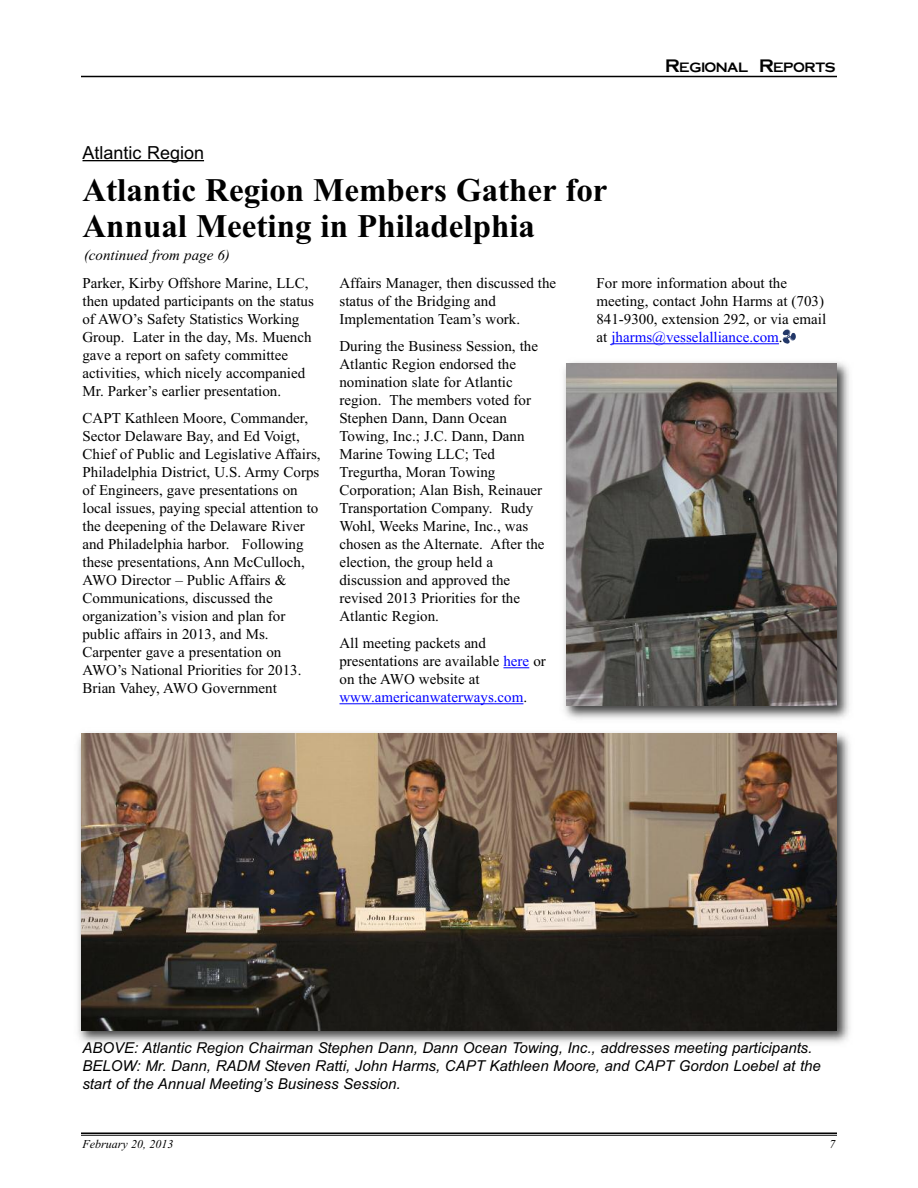
<style>
.page{position:relative;width:918px;height:1188px;background:#fff}
.page>*{position:absolute;margin:0;border:0;box-sizing:border-box;transform-origin:0 0}
.t1{font:700 33px/36px "Times New Roman";color:#000}
.t2{font:18px "Arial";color:#000}
.t3{font:15px/18px "Times New Roman";color:#000}
.t4{font:italic 15px/18px "Arial";color:#000}
.t5{font:italic 15px "Times New Roman";color:#000}
.t6{font:13.5px "Cornerstone";color:#000}
.t7{font:italic 12px "Times New Roman";color:#000}
.s1{font-size:18px}
.s2{color:#00f}
</style>
<div class="page">
<hr style="left:81px;top:1132px;width:756px;height:2px;background:#000">
<hr style="left:81px;top:1135px;width:756px;height:1px;background:#000">
<hr style="left:81px;top:76px;width:756px;height:1px;background:#000">
<hr style="left:82px;top:160px;width:122px;height:1px;background:#000">
<svg style="left:503px;top:667px;width:26px;height:1px"></svg>
<hr style="left:340px;top:703px;width:183px;height:1px;background:#00f">
<hr style="left:611px;top:343px;width:168px;height:1px;background:#00f">
<img style="left:78px;top:732px;width:772px;height:311px">
<img style="left:81px;top:734px;width:756px;height:296px">
<img style="left:563px;top:362px;width:287px;height:358px">
<img style="left:566px;top:364px;width:271px;height:342px">
<img style="left:782px;top:329px;width:14px;height:15px">
<p class="t6" style="left:666px;top:60px;width:171px"><span class="s1">R</span>EGIONAL <span class="s1">R</span>EPORTS</p>
<p class="t2" style="left:82px;top:142px;width:123px">Atlantic Region</p>
<h1 class="t1" style="left:82px;top:172px;width:527px">Atlantic Region Members Gather for<br>Annual Meeting in Philadelphia</h1>
<p class="t3" style="left:82px;top:274px;width:233px">Parker, Kirby Offshore Marine, LLC, then updated participants on the status of AWO’s Safety Statistics Working Group. Later in the day, Ms. Muench gave a report on safety committee activities, which nicely accompanied Mr. Parker’s earlier presentation.</p>
<p class="t3" style="left:82px;top:409px;width:240px">CAPT Kathleen Moore, Commander, Sector Delaware Bay, and Ed Voigt, Chief of Public and Legislative Affairs, Philadelphia District, U.S. Army Corps of Engineers, gave presentations on local issues, paying special attention to the deepening of the Delaware River and Philadelphia harbor. Following these presentations, Ann McCulloch, AWO Director – Public Affairs &amp; Communications, discussed the organization’s vision and plan for public affairs in 2013, and Ms.<br>Carpenter gave a presentation on AWO’s National Priorities for 2013.<br>Brian Vahey, AWO Government</p>
<p class="t5" style="left:84px;top:246px;width:147px">(continued from page 6)</p>
<p class="t3" style="left:596px;top:274px;width:231px">For more information about the meeting, contact John Harms at (703)<br>841-9300, extension 292, or via email at <span class="s2">jharms@vesselalliance.com</span>.</p>
<p class="t3" style="left:339px;top:274px;width:218px">Affairs Manager, then discussed the status of the Bridging and<br>Implementation Team’s work.</p>
<p class="t3" style="left:339px;top:337px;width:207px">During the Business Session, the<br>Atlantic Region endorsed the nomination slate for Atlantic region. The members voted for<br>Stephen Dann, Dann Ocean<br>Towing, Inc.; J.C. Dann, Dann<br>Marine Towing LLC; Ted<br>Tregurtha, Moran Towing<br>Corporation; Alan Bish, Reinauer<br>Transportation Company. Rudy<br>Wohl, Weeks Marine, Inc., was chosen as the Alternate. After the election, the group held a discussion and approved the revised 2013 Priorities for the<br>Atlantic Region.</p>
<p class="t3" style="left:339px;top:634px;width:208px">All meeting packets and presentations are available <span class="s2">here</span> or on the AWO website at <span class="s2">www.americanwaterways.com</span>.</p>
<p class="t4" style="left:82px;top:1039px;width:740px">ABOVE: Atlantic Region Chairman Stephen Dann, Dann Ocean Towing, Inc., addresses meeting participants.<br>BELOW: Mr. Dann, RADM Steven Ratti, John Harms, CAPT Kathleen Moore, and CAPT Gordon Loebel at the start of the Annual Meeting’s Business Session.</p>
<p class="t7" style="left:82px;top:1137px;width:92px">February 20, 2013</p>
<p class="t7" style="left:830px;top:1137px;width:7px">7</p>
</div>
